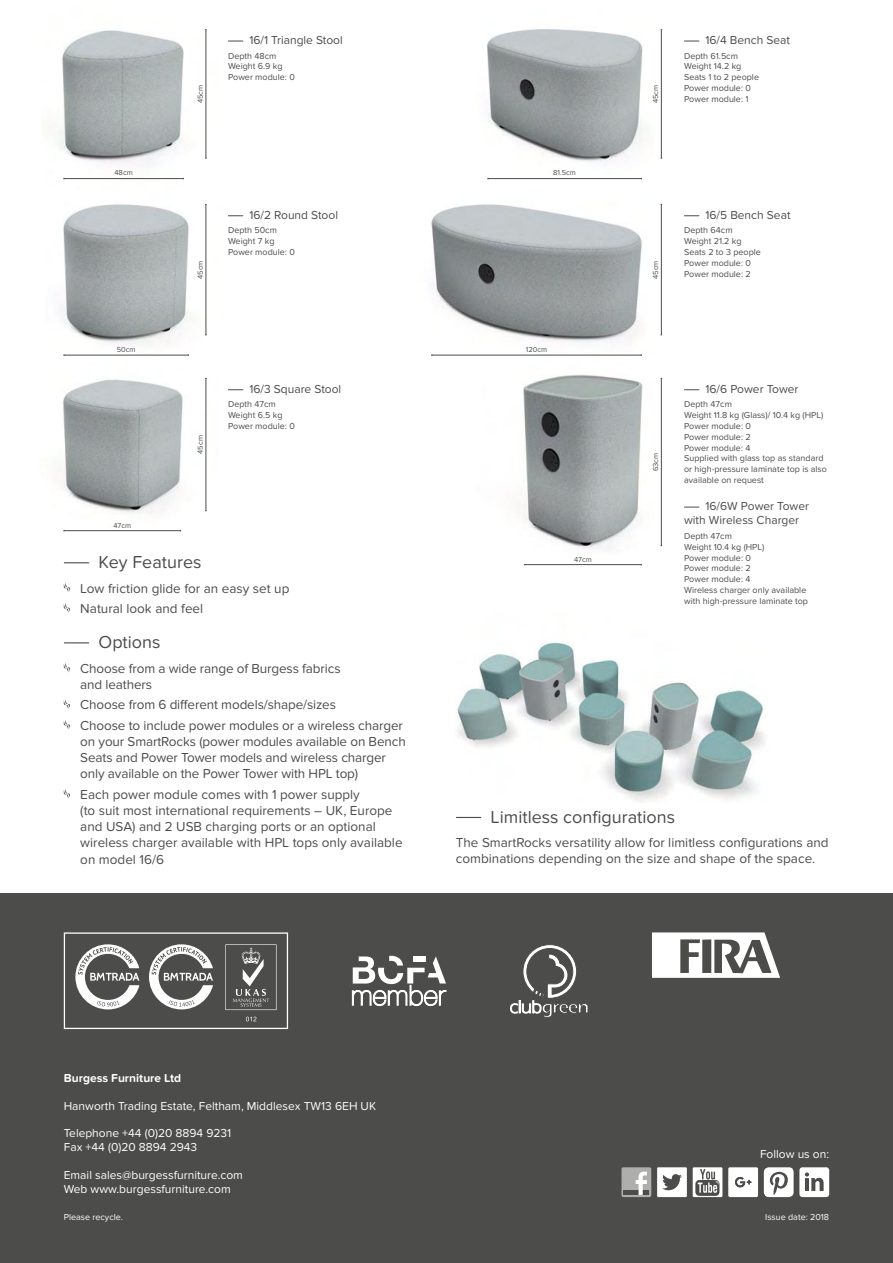
<style>
.page{position:relative;width:893px;height:1263px;background:#fff}
.page>*{position:absolute;margin:0;border:0;box-sizing:border-box;transform-origin:0 0}
.t1{font:18px "Proxima Nova Soft";color:#4c4c4b}
.t2{font:13.5px/16.2px "Proxima Nova Soft";color:#4c4c4b}
.t3{font:12px/13.8px "Proxima Nova Soft";color:#fff}
.t4{font:12px/14.4px "Proxima Nova Soft";color:#4c4c4b}
.t5{font:700 12px "Proxima Nova Soft";color:#fff}
.t6{font:9px/10.8px "Proxima Nova Soft";color:#4c4c4b}
.t7{font:9px "Proxima Nova Soft";color:#fff}
.t8{font:7.5px "Proxima Nova Soft";color:#4c4c4b}
</style>
<div class="page">
<div style="left:0;top:893px;width:893px;height:370px;background:#4c4c4b"></div>
<img style="left:456px;top:642px;width:310px;height:176px">
<img style="left:487px;top:29px;width:157px;height:134px">
<img style="left:62px;top:377px;width:145px;height:155px">
<img style="left:62px;top:203px;width:144px;height:153px">
<img style="left:517px;top:375px;width:126px;height:191px">
<img style="left:431px;top:204px;width:211px;height:151px">
<img style="left:58px;top:30px;width:148px;height:150px">
<hr style="left:64px;top:530px;width:117px;height:1px;background:#4c4c4b">
<hr style="left:206px;top:378px;width:1px;height:133px;background:#4c4c4b">
<hr style="left:64px;top:355px;width:124px;height:1px;background:#4c4c4b">
<hr style="left:206px;top:204px;width:1px;height:131px;background:#4c4c4b">
<div style="left:657px;top:1167px;width:30px;height:30px;background:#fff"></div>
<svg style="left:662px;top:1174px;width:20px;height:16px"></svg>
<svg style="left:764px;top:1167px;width:30px;height:30px"></svg>
<div style="left:799px;top:1167px;width:30px;height:30px;background:#fff;border-radius:3px"></div>
<svg style="left:805px;top:1172px;width:19px;height:19px"></svg>
<svg style="left:728px;top:1167px;width:30px;height:30px"></svg>
<div style="left:621px;top:1167px;width:30px;height:30px;background:#aeaead;border-radius:2px"></div>
<hr style="left:624px;top:1191px;width:25px;height:4px;background:#4c4c4b">
<svg style="left:636px;top:1171px;width:11px;height:24px"></svg>
<div style="left:693px;top:1167px;width:29px;height:30px;background:#fff"></div>
<div style="left:695px;top:1180px;width:24px;height:16px;background:#4c4c4b;border-radius:4px"></div>
<svg style="left:698px;top:1169px;width:21px;height:24px"></svg>
<svg style="left:510px;top:944px;width:78px;height:74px"></svg>
<svg style="left:351px;top:956px;width:96px;height:52px"></svg>
<svg style="left:652px;top:932px;width:128px;height:46px"></svg>
<svg style="left:64px;top:562px;width:25px;height:1px"></svg>
<svg style="left:64px;top:583px;width:6px;height:9px"></svg>
<svg style="left:64px;top:603px;width:6px;height:10px"></svg>
<hr style="left:64px;top:178px;width:119px;height:1px;background:#4c4c4b">
<hr style="left:206px;top:30px;width:1px;height:128px;background:#4c4c4b">
<hr style="left:488px;top:178px;width:153px;height:1px;background:#4c4c4b">
<hr style="left:661px;top:30px;width:1px;height:128px;background:#4c4c4b">
<hr style="left:432px;top:355px;width:209px;height:1px;background:#4c4c4b">
<hr style="left:661px;top:204px;width:1px;height:131px;background:#4c4c4b">
<hr style="left:525px;top:564px;width:116px;height:1px;background:#4c4c4b">
<hr style="left:661px;top:378px;width:1px;height:168px;background:#4c4c4b">
<svg style="left:64px;top:932px;width:224px;height:97px"></svg>
<svg style="left:228px;top:41px;width:15px;height:1px"></svg>
<svg style="left:228px;top:215px;width:15px;height:1px"></svg>
<svg style="left:228px;top:389px;width:15px;height:1px"></svg>
<svg style="left:684px;top:41px;width:15px;height:1px"></svg>
<svg style="left:684px;top:215px;width:15px;height:1px"></svg>
<svg style="left:456px;top:817px;width:25px;height:1px"></svg>
<svg style="left:684px;top:389px;width:15px;height:1px"></svg>
<svg style="left:684px;top:507px;width:15px;height:1px"></svg>
<svg style="left:64px;top:642px;width:25px;height:1px"></svg>
<svg style="left:64px;top:663px;width:6px;height:10px"></svg>
<svg style="left:64px;top:699px;width:6px;height:10px"></svg>
<svg style="left:64px;top:720px;width:6px;height:10px"></svg>
<svg style="left:64px;top:789px;width:6px;height:10px"></svg>
<p class="t8" style="left:196px;top:103px;width:20px;rotate:-90deg">45cm</p>
<p class="t4" style="left:249px;top:33px;width:95px">16/1 Triangle Stool</p>
<p class="t6" style="left:228px;top:50px;width:68px">Depth 48cm<br>Weight 6.9 kg<br>Power module: 0</p>
<p class="t8" style="left:651px;top:103px;width:20px;rotate:-90deg">45cm</p>
<p class="t4" style="left:705px;top:33px;width:86px">16/4 Bench Seat</p>
<p class="t6" style="left:684px;top:50px;width:76px">Depth 61.5cm<br>Weight 14.2 kg<br>Seats 1 to 2 people<br>Power module: 0<br>Power module: 1</p>
<p class="t8" style="left:114px;top:169px;width:20px">48cm</p>
<p class="t8" style="left:553px;top:169px;width:24px">81.5cm</p>
<p class="t8" style="left:196px;top:279px;width:20px;rotate:-90deg">45cm</p>
<p class="t4" style="left:249px;top:208px;width:90px">16/2 Round Stool</p>
<p class="t6" style="left:228px;top:225px;width:68px">Depth 50cm<br>Weight 7 kg<br>Power module: 0</p>
<p class="t8" style="left:651px;top:279px;width:20px;rotate:-90deg">45cm</p>
<p class="t4" style="left:705px;top:208px;width:87px">16/5 Bench Seat</p>
<p class="t6" style="left:684px;top:225px;width:78px">Depth 64cm<br>Weight 21.2 kg<br>Seats 2 to 3 people<br>Power module: 0<br>Power module: 2</p>
<p class="t8" style="left:117px;top:345px;width:20px">50cm</p>
<p class="t8" style="left:526px;top:345px;width:23px">120cm</p>
<p class="t8" style="left:113px;top:521px;width:19px">47cm</p>
<p class="t8" style="left:196px;top:454px;width:20px;rotate:-90deg">45cm</p>
<p class="t4" style="left:249px;top:382px;width:93px">16/3 Square Stool</p>
<p class="t6" style="left:228px;top:399px;width:68px">Depth 47cm<br>Weight 6.5 kg<br>Power module: 0</p>
<h1 class="t1" style="left:99px;top:551px;width:104px">Key Features</h1>
<p class="t2" style="left:80px;top:578px;width:211px;line-height:20.4px">Low friction glide for an easy set up<br>Natural look and feel</p>
<p class="t8" style="left:574px;top:555px;width:19px">47cm</p>
<p class="t8" style="left:651px;top:471px;width:20px;rotate:-90deg">63cm</p>
<p class="t4" style="left:705px;top:382px;width:95px">16/6 Power Tower</p>
<p class="t6" style="left:684px;top:399px;width:144px">Depth 47cm<br>Weight 11.8 kg (Glass)/ 10.4 kg (HPL)<br>Power module: 0<br>Power module: 2<br>Power module: 4<br>Supplied with glass top as standard or high-pressure laminate top is also available on request</p>
<p class="t4" style="left:684px;top:499px;width:127px;text-indent:21px">16/6W Power Tower with Wireless Charger</p>
<p class="t6" style="left:684px;top:531px;width:126px">Depth 47cm<br>Weight 10.4 kg (HPL)<br>Power module: 0<br>Power module: 2<br>Power module: 4<br>Wireless charger only available with high-pressure laminate top</p>
<h1 class="t1" style="left:99px;top:632px;width:63px">Options</h1>
<p class="t2" style="left:80px;top:660px;width:262px">Choose from a wide range of Burgess fabrics and leathers</p>
<p class="t2" style="left:80px;top:695px;width:324px;line-height:20.4px">Choose from 6 different models/shape/sizes<br>Choose to include power modules or a wireless charger</p>
<p class="t2" style="left:80px;top:733px;width:327px">on your SmartRocks (power modules available on Bench<br>Seats and Power Tower models and wireless charger only available on the Power Tower with HPL top)</p>
<p class="t2" style="left:80px;top:786px;width:324px">Each power module comes with 1 power supply<br>(to suit most international requirements – UK, Europe and USA) and 2 USB charging ports or an optional wireless charger available with HPL tops only available on model 16/6</p>
<h1 class="t1" style="left:491px;top:806px;width:186px">Limitless configurations</h1>
<p class="t2" style="left:456px;top:835px;width:374px">The SmartRocks versatility allow for limitless configurations and combinations depending on the size and shape of the space.</p>
<p class="t5" style="left:64px;top:1071px;width:119px">Burgess Furniture Ltd</p>
<p class="t3" style="left:64px;top:1099px;width:314px">Hanworth Trading Estate, Feltham, Middlesex TW13 6EH UK</p>
<p class="t3" style="left:64px;top:1127px;width:169px">Telephone +44 (0)20 8894 9231<br>Fax +44 (0)20 8894 2943</p>
<p class="t3" style="left:64px;top:1168px;width:181px">Email sales@burgessfurniture.com<br>Web www.burgessfurniture.com</p>
<p class="t7" style="left:64px;top:1212px;width:61px">Please recycle.</p>
<p class="t3" style="left:760px;top:1147px;width:71px">Follow us on:</p>
<p class="t7" style="left:765px;top:1212px;width:65px">Issue date: 2018</p>
</div>
